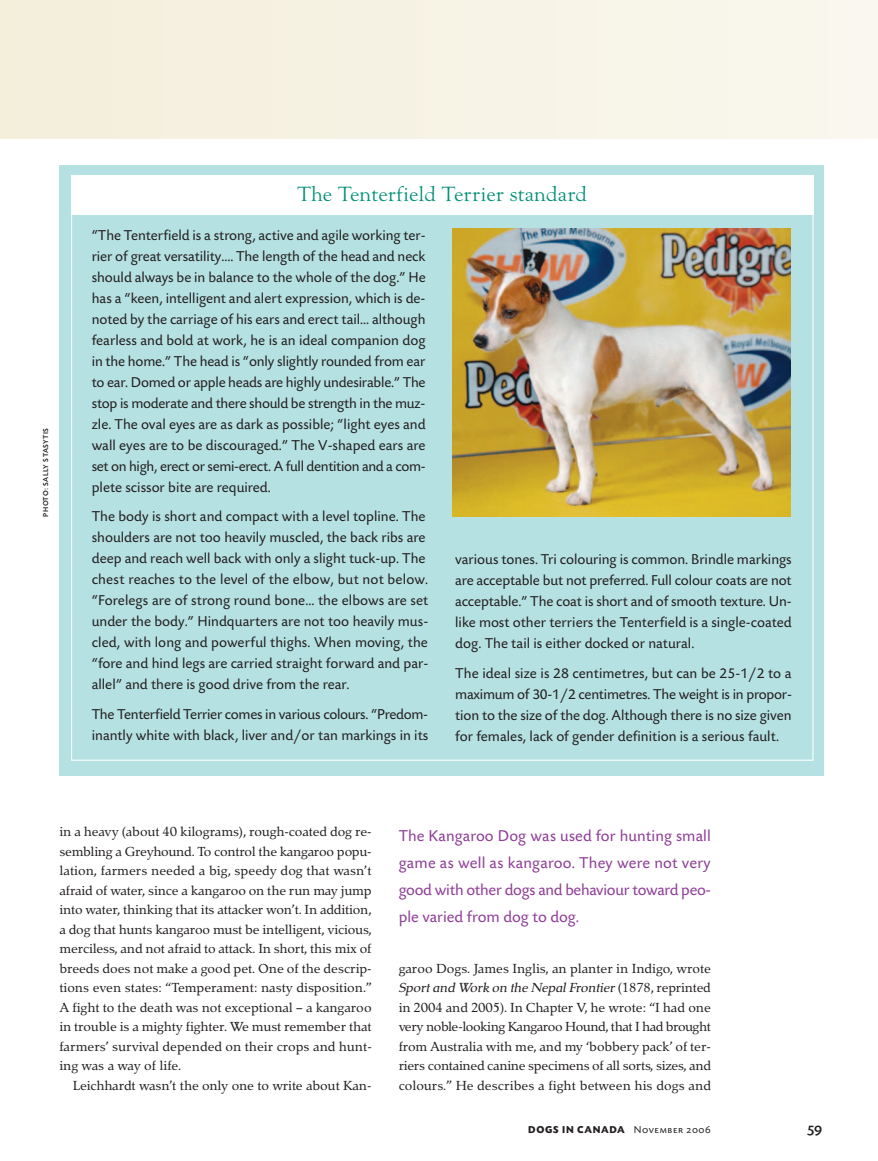
<style>
.page{position:relative;width:878px;height:1161px;background:#fff}
.page>*{position:absolute;margin:0;border:0;box-sizing:border-box;transform-origin:0 0}
.t1{font:21px "Goudy Old Style";color:#008f77}
.t2{font:16.5px/19.5px "Tarocco";letter-spacing:-.005em;color:#231f20;text-align:justify}
.t3{font:16.5px/27px "Today BEF";letter-spacing:-.02em;color:#8f3e97;text-align:justify}
.t4{font:15px/21px "Today BEF";color:#231f20;text-align:justify}
.t5{font:15px "Today BEF Medium SC";color:#231f20}
.t6{font:700 10.5px "Today BEF";letter-spacing:.06em;color:#231f20}
.t7{font:500 7.5px "Today BEF";letter-spacing:.055em;color:#231f20}
.s1{font-style:italic}
.s2{font-family:"Today BEF Regular SC";font-weight:400}
</style>
<div class="page">
<div style="left:0;top:0;width:878px;height:139px;background:#f7f3e5"></div>
<div style="left:59px;top:165px;width:765px;height:611px;background:#b6e1e2"></div>
<div style="left:71px;top:176px;width:742px;height:39px;background:#fff"></div>
<img style="left:452px;top:228px;width:338px;height:289px">
<p class="t7" style="left:43px;top:517px;width:90px;rotate:-90deg">PHOTO: SALLY STASYTIS</p>
<h1 class="t1" style="left:297px;top:186px;width:291px">The Tenterfield Terrier standard</h1>
<p class="t4" style="left:92px;top:226px;width:335px">“The Tenterfield is a strong, active and agile working ter&shy;rier of great versatility…. The length of the head and neck should always be in balance to the whole of the dog.” He has a “keen, intelligent and alert expression, which is de&shy;noted by the carriage of his ears and erect tail… although fearless and bold at work, he is an ideal companion dog in the home.” The head is “only slightly rounded from ear to ear. Domed or apple heads are highly undesirable.” The stop is moderate and there should be strength in the muz&shy;zle. The oval eyes are as dark as possible; “light eyes and wall eyes are to be discouraged.” The V-shaped ears are set on high, erect or semi-erect. A full dentition and a com&shy;plete scissor bite are required.</p>
<p class="t4" style="left:92px;top:507px;width:338px;text-align:left">The body is short and compact with a level topline. The shoulders are not too heavily muscled, the back ribs are deep and reach well back with only a slight tuck-up. The chest reaches to the level of the elbow, but not below. “Forelegs are of strong round bone… the elbows are set under the body.” Hindquarters are not too heavily mus&shy;cled, with long and powerful thighs. When moving, the “fore and hind legs are carried straight forward and par&shy;allel” and there is good drive from the rear.</p>
<p class="t4" style="left:92px;top:705px;width:338px">The Tenterfield Terrier comes in various colours. “Predom&shy;inantly white with black, liver and/or tan markings in its</p>
<p class="t4" style="left:455px;top:550px;width:338px">various tones. Tri colouring is common. Brindle markings are acceptable but not preferred. Full colour coats are not acceptable.” The coat is short and of smooth texture. Un&shy;like most other terriers the Tenterfield is a single-coated dog. The tail is either docked or natural.</p>
<p class="t4" style="left:455px;top:664px;width:338px">The ideal size is 28 centimetres, but can be 25-1/2 to a maximum of 30-1/2 centimetres. The weight is in propor&shy;tion to the size of the dog. Although there is no size given for females, lack of gender definition is a serious fault.</p>
<p class="t2" style="left:59px;top:821px;width:314px">in a heavy (about 40 kilograms), rough-coated dog re&shy;sembling a Greyhound. To control the kangaroo popu&shy;lation, farmers needed a big, speedy dog that wasn’t afraid of water, since a kangaroo on the run may jump into water, thinking that its attacker won’t. In addition, a dog that hunts kangaroo must be intelligent, vicious, merciless, and not afraid to attack. In short, this mix of breeds does not make a good pet. One of the descrip&shy;tions even states: “Temperament: nasty disposition.” A fight to the death was not exceptional – a kangaroo in trouble is a mighty fighter. We must remember that farmers’ survival depended on their crops and hunt&shy;ing was a way of life.</p>
<p class="t2" style="left:73px;top:1074px;width:300px">Leichhardt wasn’t the only one to write about Kan-</p>
<p class="t3" style="left:398px;top:823px;width:314px">The Kangaroo Dog was used for hunting small game as well as kangaroo. They were not very good with other dogs and behaviour toward peo&shy;ple varied from dog to dog.</p>
<p class="t2" style="left:398px;top:957px;width:314px">garoo Dogs. James Inglis, an planter in Indigo, wrote <span class="s1">Sport and Work on the Nepal Frontier</span> (1878, reprinted in 2004 and 2005). In Chapter V, he wrote: “I had one very noble-looking Kangaroo Hound, that I had brought from Australia with me, and my ‘bobbery pack’ of ter&shy;riers contained canine specimens of all sorts, sizes, and colours.” He describes a fight between his dogs and</p>
<p class="t6" style="left:528px;top:1126px;width:184px">DOGS IN CANADA <span class="s2">November 2006</span></p>
<p class="t5" style="left:807px;top:1119px;width:17px">59</p>
</div>
